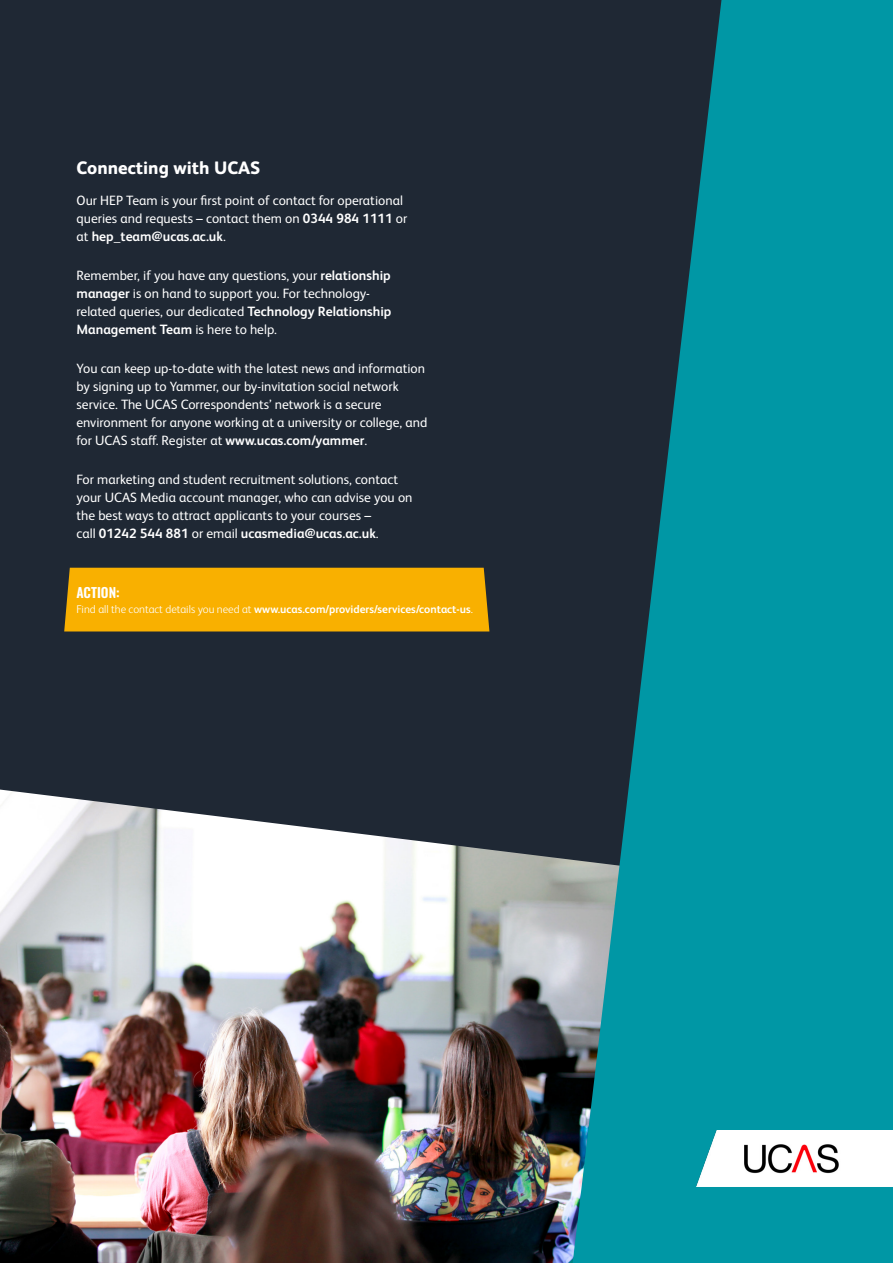
<style>
.page{position:relative;width:893px;height:1263px;background:#1f2834}
.page>*{position:absolute;margin:0;border:0;box-sizing:border-box;transform-origin:0 0}
.t1{font:800 18px "FS Albert Pro";color:#fff}
.t2{font:13.5px/18px "FS Albert Pro";color:#fff}
.t3{font:600 13.5px "Oswald";color:#fff}
.t4{font:700 11.25px "FS Albert Pro";color:#fff}
.s1{font-weight:700}
.s2{font-weight:300}
</style>
<div class="page">
<div style="left:64px;top:568px;width:425px;height:63px;background:#f9b000"></div>
<img style="left:0;top:789px;width:573px;height:474px">
<svg style="left:573px;top:0;width:320px;height:1263px;fill:#0097a5"></svg>
<img style="left:696px;top:1130px;width:197px;height:56px">
<h1 class="t1" style="left:77px;top:153px;width:185px">Connecting with UCAS</h1>
<p class="t2" style="left:77px;top:190px;width:332px">Our HEP Team is your first point of contact for operational queries and requests – contact them on <span class="s1">0344 984 1111</span> or at <span class="s1">hep_team@ucas.ac.uk</span>.</p>
<p class="t2" style="left:77px;top:265px;width:316px">Remember, if you have any questions, your <span class="s1">relationship manager</span> is on hand to support you. For technology&shy;related queries, our dedicated <span class="s1">Technology Relationship Management Team</span> is here to help.</p>
<p class="t2" style="left:77px;top:358px;width:352px">You can keep up-to-date with the latest news and information by signing up to Yammer, our by-invitation social network service. The UCAS Correspondents’ network is a secure environment for anyone working at a university or college, and for UCAS staff. Register at <span class="s1">www.ucas.com/yammer</span>.</p>
<p class="t2" style="left:77px;top:470px;width:337px">For marketing and student recruitment solutions, contact your UCAS Media account manager, who can advise you on the best ways to attract applicants to your courses –<br>call <span class="s1">01242 544 881</span> or email <span class="s1">ucasmedia@ucas.ac.uk</span>.</p>
<p class="t3" style="left:77px;top:585px;width:45px">ACTION:</p>
<p class="t4" style="left:77px;top:601px;width:398px"><span class="s2">Find all the contact details you need at</span> www.ucas.com/providers/services/contact-us<span class="s2">.</span></p>
</div>
